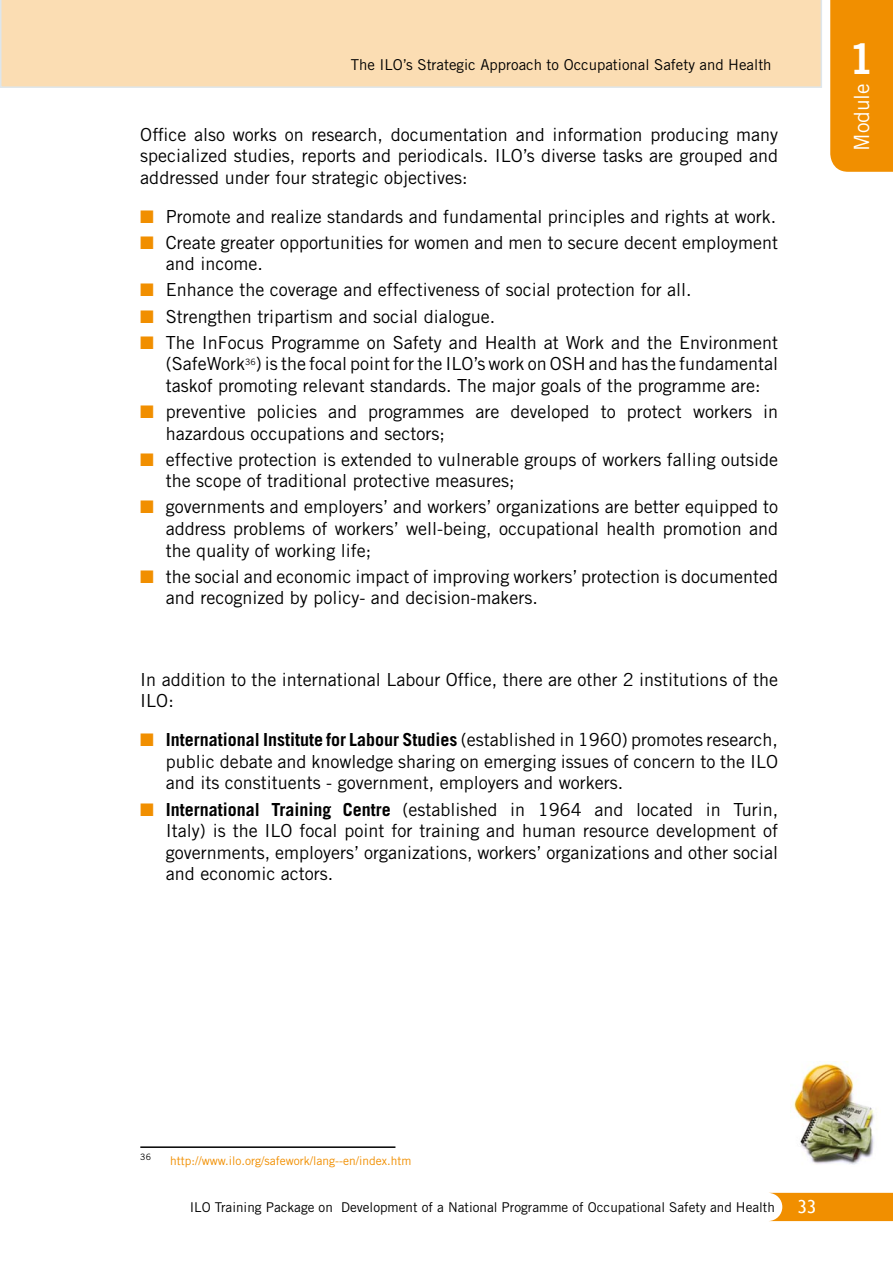
<style>
.page{position:relative;width:893px;height:1263px;background:#fff}
.page>*{position:absolute;margin:0;border:0;box-sizing:border-box;transform-origin:0 0}
.t1{font:42px "Trade Gothic LT Std Bd 2";color:#fff}
.t2{font:21px "Trade Gothic LT Std";color:#fff}
.t3{font:18px/21.6px "Trade Gothic LT Std";color:#000}
.t4{font:18px "Trebuchet MS";color:#fff}
.t5{font:15px "Trade Gothic LT Std";color:#000}
.t6{font:13.5px "Trade Gothic LT Std";color:#000}
.t7{font:12px "Trade Gothic LT Std";color:#f18f00}
.t8{font:8.7px "Trade Gothic LT Std";color:#000}
.s1{font-family:"Dixieland Normal";color:#f18f00}
.s2{font-weight:700}
</style>
<div class="page">
<div style="left:0;top:0;width:822px;height:88px;background:#fbddb3"></div>
<div style="left:830px;top:0;width:63px;height:172px;background:#f18f00"></div>
<svg style="left:770px;top:1193px;width:123px;height:28px;background:#f29713"></svg>
<img style="left:793px;top:1061px;width:81px;height:104px">
<hr style="left:140px;top:1146px;width:255px;height:2px;background:#000">
<p class="t5" style="left:351px;top:56px;width:422px">The ILO’s Strategic Approach to Occupational Safety and Health</p>
<p class="t3" style="left:140px;top:123px;width:639px;text-align:justify">Office also works on research, documentation and information producing many specialized studies, reports and periodicals. ILO’s diverse tasks are grouped and addressed under four strategic objectives:</p>
<p class="t3" style="left:140px;top:203px;width:639px;line-height:26.1px"><span class="s1">Q</span> Promote and realize standards and fundamental principles and rights at work.<br><span class="s1">Q</span> Create greater opportunities for women and men to secure decent employment</p>
<p class="t3" style="left:140px;top:251px;width:639px;line-height:26.1px;text-indent:26px">and income.<br><span class="s1">Q</span> E nhance the coverage and effectiveness of social protection for all.<br><span class="s1">Q</span> Strengthen tripartism and social dialogue.<br><span class="s1">Q</span> The InFocus Programme on Safety and Health at Work and the Environment</p>
<p class="t3" style="left:166px;top:353px;width:614px">(SafeWork<sup>36</sup>) is the focal point for the ILO’s work on OSH and has the fundamental taskof promoting relevant standards. The major goals of the programme are:</p>
<p class="t3" style="left:166px;top:401px;width:614px;text-indent:-26px"><span class="s1">Q</span> preventive policies and programmes are developed to protect workers in hazardous occupations and sectors;</p>
<p class="t3" style="left:166px;top:448px;width:614px;text-indent:-26px"><span class="s1">Q</span> effective protection is extended to vulnerable groups of workers falling outside the scope of traditional protective measures;</p>
<p class="t3" style="left:166px;top:496px;width:614px;text-align:justify;text-indent:-26px"><span class="s1">Q</span> governments and employers’ and workers’ organizations are better equipped to address problems of workers’ well-being, occupational health promotion and the quality of working life;</p>
<p class="t3" style="left:166px;top:565px;width:614px;text-indent:-26px"><span class="s1">Q</span> the social and economic impact of improving workers’ protection is documented and recognized by policy- and decision-makers.</p>
<p class="t3" style="left:140px;top:668px;width:639px">In addition to the international Labour Office, there are other 2 institutions of the<br>ILO:</p>
<p class="t3" style="left:166px;top:729px;width:614px;text-align:justify;text-indent:-26px"><span class="s1">Q</span> <span class="s2">International Institute for Labour Studies</span> (established in 1960) promotes research, public debate and knowledge sharing on emerging issues of concern to the ILO and its constituents - government, employers and workers.</p>
<p class="t3" style="left:166px;top:798px;width:614px;text-align:justify;text-indent:-26px"><span class="s1">Q</span> <span class="s2">International Training Centre</span> (established in 1964 and located in Turin, Italy) is the ILO focal point for training and human resource development of governments, employers’ organizations, workers’ organizations and other social and economic actors.</p>
<h1 class="t1" style="left:848px;top:33px;width:27px">1</h1>
<p class="t2" style="left:849px;top:151px;width:69px;rotate:-90deg">Module</p>
<p class="t8" style="left:140px;top:1152px;width:12px">36</p>
<p class="t7" style="left:170px;top:1154px;width:243px">http://www.ilo.org/safework/lang--en/index.htm</p>
<p class="t6" style="left:190px;top:1199px;width:587px">ILO Training Package on Development of a National Programme of Occupational Safety and Health</p>
<p class="t4" style="left:797px;top:1196px;width:20px">33</p>
</div>
